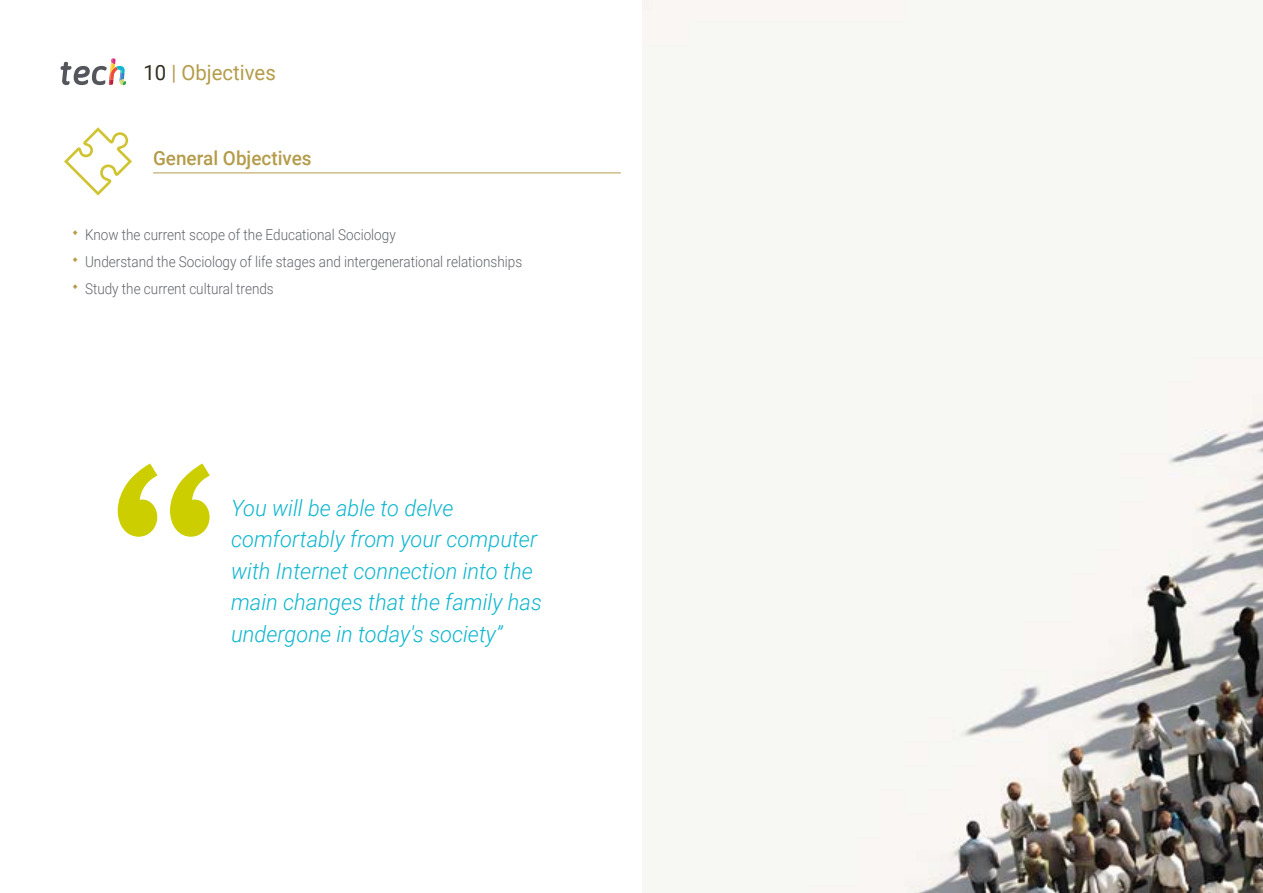
<style>
.page{position:relative;width:1263px;height:893px;background:#fff}
.page>*{position:absolute;margin:0;border:0;box-sizing:border-box;transform-origin:0 0}
.t1{font:italic 300 22.5px/31.5px "Roboto";color:#0fb6cf}
.t2{font:21px "Roboto";color:#b49c4b}
.t3{font:500 19.5px "Roboto";color:#b49c4b}
.t4{font:300 15px/26.7px "Roboto";color:#61646a;scale:.9 1}
.s1{color:#312e20}
</style>
<div class="page">
<hr style="left:153px;top:173px;width:468px;height:1px;background:#b49c4b">
<svg style="left:64px;top:127px;width:68px;height:69px"></svg>
<img style="left:642px;top:0;width:621px;height:893px">
<svg style="left:61px;top:58px;width:65px;height:28px"></svg>
<svg style="left:118px;top:463px;width:92px;height:74px"></svg>
<h2 class="t2" style="left:144px;top:57px;width:134px"><span class="s1">10</span> | Objectives</h2>
<h3 class="t3" style="left:153px;top:144px;width:160px">General Objectives</h3>
<p class="t4" style="left:85px;top:221px;width:487px">Know the current scope of the Educational Sociology<br>Understand the Sociology of life stages and intergenerational relationships<br>Study the current cultural trends</p>
<h1 class="t1" style="left:231px;top:491px;width:312px">You will be able to delve comfortably from your computer with Internet connection into the main changes that the family has undergone in today's society”</h1>
</div>
